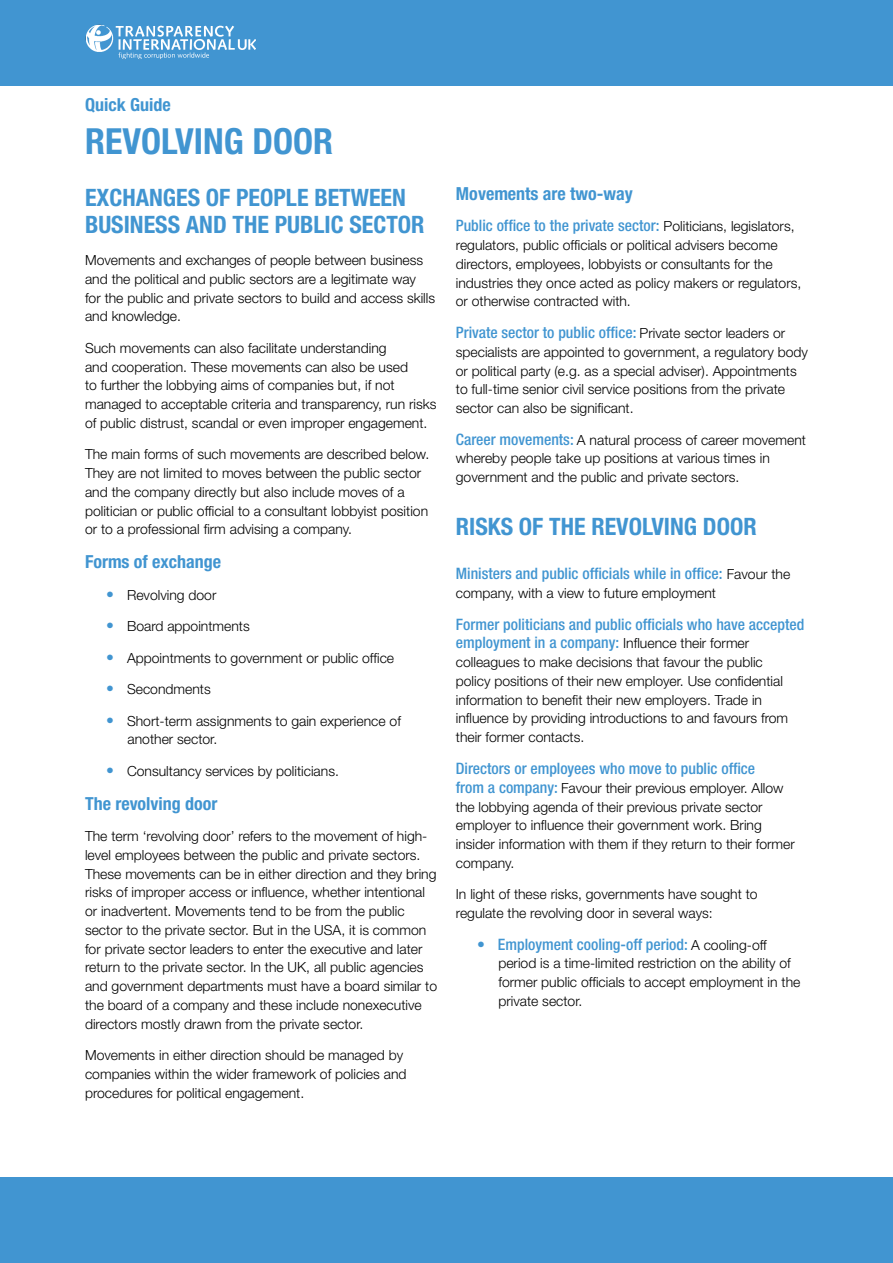
<style>
.page{position:relative;width:893px;height:1263px;background:#fff}
.page>*{position:absolute;margin:0;border:0;box-sizing:border-box;transform-origin:0 0}
.t1{font:700 condensed 36px "Helvetica Neue LT Pro";color:#4195d1}
.t2{font:700 condensed 24px/27px "Helvetica Neue LT Pro";color:#4195d1}
.t3{font:700 condensed 18px "Helvetica Neue LT Pro";color:#4195d1}
.t4{font:500 condensed 15.75px/18.9px "Helvetica Neue LT Pro";color:#4195d1}
.t5{font:300 13.95px/18.8px "Helvetica Neue LT Pro";color:#000}
.s1{font-weight:500;font-stretch:condensed;font-size:15.75px;color:#4195d1}
.s2{font-weight:300;font-stretch:normal;font-size:13.95px;color:#000}
</style>
<div class="page">
<div style="left:0;top:0;width:893px;height:85px;background:#4195d1"></div>
<div style="left:0;top:1178px;width:893px;height:85px;background:#4195d1"></div>
<img style="left:85px;top:24px;width:171px;height:36px">
<p class="t3" style="left:85px;top:93px;width:87px">Quick Guide</p>
<p class="t1" style="left:85px;top:119px;width:250px">REVOLVING DOOR</p>
<p class="t2" style="left:85px;top:184px;width:341px">EXCHANGES OF PEOPLE BETWEEN<br>BUSINESS AND THE PUBLIC SECTOR</p>
<p class="t5" style="left:85px;top:250px;width:352px">Movements and exchanges of people between business and the political and public sectors are a legitimate way for the public and private sectors to build and access skills and knowledge.</p>
<p class="t5" style="left:85px;top:338px;width:353px">Such movements can also facilitate understanding<br>and cooperation. These movements can also be used<br>to further the lobbying aims of companies but, if not managed to acceptable criteria and transparency, run risks of public distrust, scandal or even improper engagement.</p>
<p class="t5" style="left:85px;top:445px;width:346px">The main forms of such movements are described below.<br>They are not limited to moves between the public sector and the company directly but also include moves of a politician or public official to a consultant lobbyist position or to a professional firm advising a company.</p>
<p class="t3" style="left:85px;top:551px;width:138px">Forms of exchange</p>
<p class="t5" style="left:106px;top:585px;width:112px"><span class="s1">•</span> Revolving door</p>
<p class="t5" style="left:106px;top:616px;width:145px"><span class="s1">•</span> Board appointments</p>
<p class="t5" style="left:106px;top:648px;width:289px"><span class="s1">•</span> Appointments to government or public office</p>
<p class="t5" style="left:106px;top:679px;width:106px"><span class="s1">•</span> Secondments</p>
<p class="t5" style="left:128px;top:711px;width:275px;text-indent:-21px"><span class="s1">•</span> Short-term assignments to gain experience of another sector.</p>
<p class="t5" style="left:106px;top:761px;width:234px"><span class="s1">•</span> Consultancy services by politicians.</p>
<p class="t3" style="left:85px;top:792px;width:134px">The revolving door</p>
<p class="t5" style="left:85px;top:826px;width:354px">The term ‘revolving door’ refers to the movement of high&shy;level employees between the public and private sectors.<br>These movements can be in either direction and they bring risks of improper access or influence, whether intentional or inadvertent. Movements tend to be from the public sector to the private sector. But in the USA, it is common for private sector leaders to enter the executive and later return to the private sector. In the UK, all public agencies and government departments must have a board similar to the board of a company and these include nonexecutive directors mostly drawn from the private sector.</p>
<p class="t5" style="left:85px;top:1045px;width:323px">Movements in either direction should be managed by companies within the wider framework of policies and procedures for political engagement.</p>
<p class="t3" style="left:456px;top:182px;width:179px">Movements are two-way</p>
<p class="t4" style="left:456px;top:216px;width:340px">Public office to the private sector: <span class="s2">Politicians, legislators,</span></p>
<p class="t5" style="left:456px;top:235px;width:347px">regulators, public officials or political advisers become directors, employees, lobbyists or consultants for the industries they once acted as policy makers or regulators, or otherwise contracted with.</p>
<p class="t4" style="left:456px;top:323px;width:331px">Private sector to public office: <span class="s2">Private sector leaders or</span></p>
<p class="t5" style="left:456px;top:342px;width:354px">specialists are appointed to government, a regulatory body or political party (e.g. as a special adviser). Appointments to full-time senior civil service positions from the private sector can also be significant.</p>
<p class="t5" style="left:456px;top:430px;width:352px"><span class="s1">Career movements:</span> A natural process of career movement whereby people take up positions at various times in government and the public and private sectors.</p>
<p class="t2" style="left:456px;top:512px;width:302px">RISKS OF THE REVOLVING DOOR</p>
<p class="t4" style="left:456px;top:564px;width:336px">Ministers and public officials while in office: <span class="s2">Favour the</span></p>
<p class="t5" style="left:456px;top:583px;width:262px">company, with a view to future employment</p>
<p class="t4" style="left:456px;top:614px;width:350px">Former politicians and public officials who have accepted employment in a company: <span class="s2">Influence their former</span></p>
<p class="t5" style="left:456px;top:652px;width:334px">colleagues to make decisions that favour the public policy positions of their new employer. Use confidential information to benefit their new employers. Trade in influence by providing introductions to and favours from their former contacts.</p>
<p class="t4" style="left:456px;top:759px;width:301px">Directors or employees who move to public office</p>
<p class="t5" style="left:456px;top:778px;width:340px"><span class="s1">from a company:</span> Favour their previous employer. Allow the lobbying agenda of their previous private sector employer to influence their government work. Bring insider information with them if they return to their former company.</p>
<p class="t5" style="left:456px;top:885px;width:303px">In light of these risks, governments have sought to regulate the revolving door in several ways:</p>
<p class="t4" style="left:477px;top:934px;width:291px">• Employment cooling-off period: <span class="s2">A cooling-off</span></p>
<p class="t5" style="left:498px;top:954px;width:304px">period is a time-limited restriction on the ability of former public officials to accept employment in the private sector.</p>
</div>
